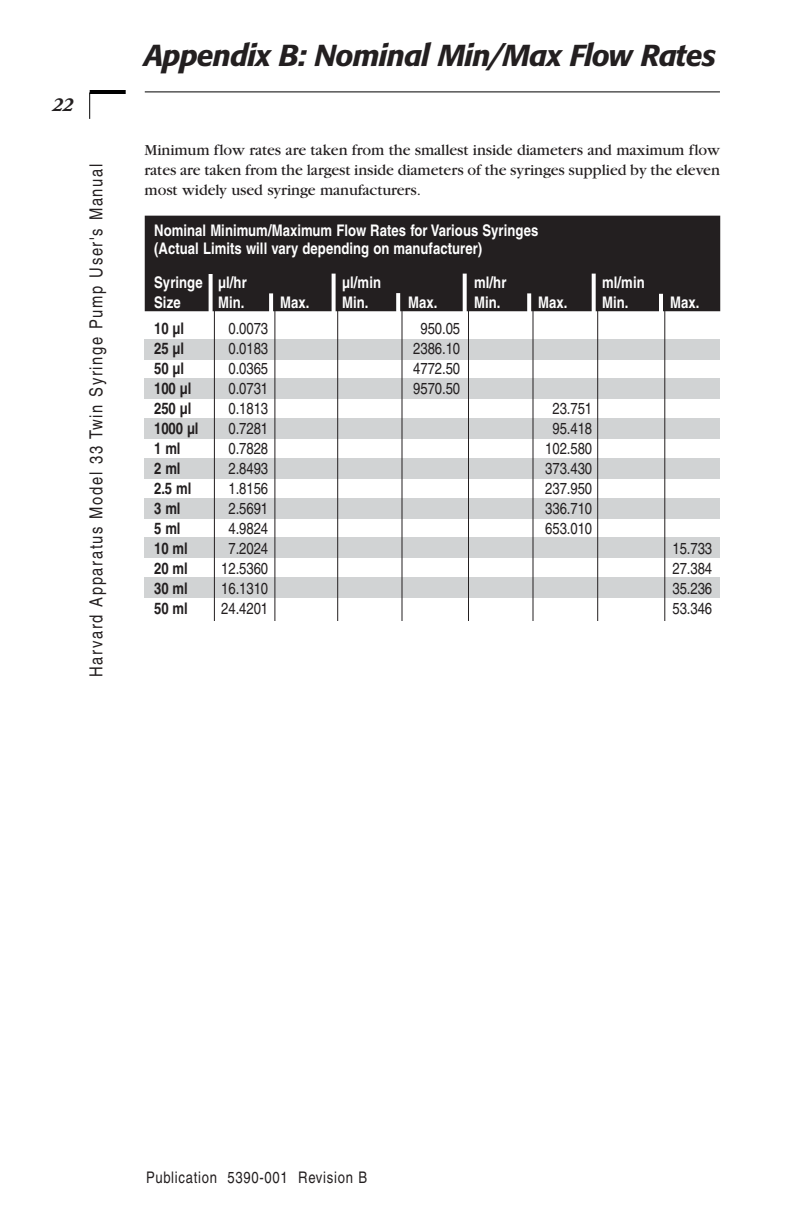
<style>
.page{position:relative;width:792px;height:1224px;background:#fff}
.page>*{position:absolute;margin:0;border:0;box-sizing:border-box;transform-origin:0 0}
.t1{font:italic 500 30px "Formata";letter-spacing:-.03em;color:#231f20}
.t2{font:italic 700 20px "Adobe Garamond";color:#231f20}
.t3{font:condensed 18px "Helvetica";letter-spacing:.09em;color:#231f20}
.t4{font:condensed 16px "Helvetica";letter-spacing:-.005em;color:#231f20}
.t5{font:16px/20px "Garamond";letter-spacing:-.005em;color:#231f20;text-align:justify}
.t6{font:700 condensed 16px/18px "Helvetica";letter-spacing:.005em;color:#fff}
.t7{font:700 condensed 16px "Helvetica";letter-spacing:-.005em;color:#231f20}
.t8{font:condensed 16px "Helvetica";letter-spacing:.045em;color:#231f20}
</style>
<div class="page">
<hr style="left:145px;top:91px;width:575px;height:1px;background:#000">
<hr style="left:90px;top:90px;width:36px;height:4px;background:#000">
<svg style="left:89px;top:92px;width:1px;height:27px"></svg>
<div style="left:144px;top:378px;width:576px;height:21px;background:#d1d3d4"></div>
<div style="left:144px;top:418px;width:576px;height:21px;background:#d1d3d4"></div>
<div style="left:144px;top:458px;width:576px;height:21px;background:#d1d3d4"></div>
<div style="left:144px;top:498px;width:576px;height:21px;background:#d1d3d4"></div>
<div style="left:144px;top:537px;width:576px;height:21px;background:#d1d3d4"></div>
<div style="left:144px;top:577px;width:576px;height:21px;background:#d1d3d4"></div>
<div style="left:144px;top:339px;width:576px;height:21px;background:#d1d3d4"></div>
<div style="left:145px;top:216px;width:575px;height:95px;background:#231f20"></div>
<hr style="left:214px;top:307px;width:1px;height:314px;background:#231f20">
<hr style="left:275px;top:307px;width:1px;height:314px;background:#231f20">
<hr style="left:337px;top:307px;width:1px;height:314px;background:#231f20">
<hr style="left:402px;top:307px;width:1px;height:314px;background:#231f20">
<hr style="left:468px;top:307px;width:1px;height:314px;background:#231f20">
<hr style="left:533px;top:307px;width:1px;height:314px;background:#231f20">
<hr style="left:597px;top:307px;width:1px;height:314px;background:#231f20">
<hr style="left:664px;top:307px;width:1px;height:314px;background:#231f20">
<svg style="left:209px;top:274px;width:4px;height:38px"></svg>
<svg style="left:269px;top:293px;width:4px;height:18px"></svg>
<svg style="left:396px;top:293px;width:4px;height:19px"></svg>
<svg style="left:463px;top:274px;width:4px;height:38px"></svg>
<svg style="left:527px;top:293px;width:4px;height:19px"></svg>
<hr style="left:659px;top:294px;width:4px;height:25px;background:#fff">
<svg style="left:332px;top:274px;width:4px;height:38px"></svg>
<svg style="left:592px;top:274px;width:4px;height:38px"></svg>
<p class="t2" style="left:52px;top:96px;width:22px">22</p>
<p class="t3" style="left:90px;top:677px;width:515px;rotate:-90deg">Harvard Apparatus Model 33 Twin Syringe Pump User's Manual</p>
<h1 class="t1" style="left:144px;top:43px;width:574px">Appendix B: Nominal Min/Max Flow Rates</h1>
<p class="t5" style="left:145px;top:141px;width:577px">Minimum flow rates are taken from the smallest inside diameters and maximum flow rates are taken from the largest inside diameters of the syringes supplied by the eleven most widely used syringe manufacturers.</p>
<p class="t6" style="left:154px;top:223px;width:386px">Nominal Minimum/Maximum Flow Rates for Various Syringes (Actual Limits will vary depending on manufacturer)</p>
<p class="t6" style="left:154px;top:275px;width:94px">Syringe µl/hr</p>
<p class="t6" style="left:342px;top:275px;width:40px">µl/min</p>
<p class="t6" style="left:474px;top:275px;width:34px">ml/hr</p>
<p class="t6" style="left:602px;top:275px;width:44px">ml/min</p>
<p class="t6" style="left:154px;top:295px;width:28px">Size</p>
<p class="t6" style="left:218px;top:295px;width:28px">Min.</p>
<p class="t6" style="left:280px;top:295px;width:31px">Max.</p>
<p class="t6" style="left:342px;top:295px;width:28px">Min.</p>
<p class="t6" style="left:408px;top:295px;width:31px">Max.</p>
<p class="t6" style="left:474px;top:295px;width:28px">Min.</p>
<p class="t6" style="left:538px;top:295px;width:31px">Max.</p>
<p class="t6" style="left:602px;top:295px;width:28px">Min.</p>
<p class="t6" style="left:670px;top:295px;width:31px">Max.</p>
<p class="t7" style="left:154px;top:322px;width:31px">10 µl</p>
<p class="t4" style="left:228px;top:322px;width:41px">0.0073</p>
<p class="t4" style="left:420px;top:322px;width:41px">950.05</p>
<p class="t7" style="left:154px;top:342px;width:31px">25 µl</p>
<p class="t4" style="left:228px;top:342px;width:41px">0.0183</p>
<p class="t4" style="left:413px;top:342px;width:48px">2386.10</p>
<p class="t7" style="left:154px;top:362px;width:31px">50 µl</p>
<p class="t4" style="left:228px;top:362px;width:41px">0.0365</p>
<p class="t4" style="left:413px;top:362px;width:48px">4772.50</p>
<p class="t7" style="left:154px;top:382px;width:39px">100 µl</p>
<p class="t4" style="left:228px;top:382px;width:41px">0.0731</p>
<p class="t4" style="left:413px;top:382px;width:48px">9570.50</p>
<p class="t7" style="left:154px;top:402px;width:39px">250 µl</p>
<p class="t4" style="left:228px;top:402px;width:41px">0.1813</p>
<p class="t4" style="left:552px;top:402px;width:41px">23.751</p>
<p class="t7" style="left:154px;top:422px;width:46px">1000 µl</p>
<p class="t4" style="left:228px;top:422px;width:41px">0.7281</p>
<p class="t4" style="left:552px;top:422px;width:41px">95.418</p>
<p class="t7" style="left:154px;top:442px;width:28px">1 ml</p>
<p class="t4" style="left:228px;top:442px;width:41px">0.7828</p>
<p class="t4" style="left:545px;top:442px;width:48px">102.580</p>
<p class="t7" style="left:154px;top:462px;width:28px">2 ml</p>
<p class="t4" style="left:228px;top:462px;width:41px">2.8493</p>
<p class="t4" style="left:545px;top:462px;width:48px">373.430</p>
<p class="t7" style="left:154px;top:482px;width:39px">2.5 ml</p>
<p class="t4" style="left:228px;top:482px;width:41px">1.8156</p>
<p class="t4" style="left:545px;top:482px;width:48px">237.950</p>
<p class="t7" style="left:154px;top:502px;width:28px">3 ml</p>
<p class="t4" style="left:228px;top:502px;width:41px">2.5691</p>
<p class="t4" style="left:545px;top:502px;width:48px">336.710</p>
<p class="t7" style="left:154px;top:522px;width:28px">5 ml</p>
<p class="t4" style="left:228px;top:522px;width:41px">4.9824</p>
<p class="t4" style="left:545px;top:522px;width:48px">653.010</p>
<p class="t7" style="left:154px;top:542px;width:35px">10 ml</p>
<p class="t4" style="left:228px;top:542px;width:41px">7.2024</p>
<p class="t4" style="left:672px;top:542px;width:41px">15.733</p>
<p class="t7" style="left:154px;top:562px;width:35px">20 ml</p>
<p class="t4" style="left:221px;top:562px;width:48px">12.5360</p>
<p class="t4" style="left:672px;top:562px;width:41px">27.384</p>
<p class="t7" style="left:154px;top:582px;width:35px">30 ml</p>
<p class="t4" style="left:221px;top:582px;width:48px">16.1310</p>
<p class="t4" style="left:672px;top:582px;width:41px">35.236</p>
<p class="t7" style="left:154px;top:602px;width:35px">50 ml</p>
<p class="t4" style="left:221px;top:602px;width:48px">24.4201</p>
<p class="t4" style="left:672px;top:602px;width:41px">53.346</p>
<p class="t8" style="left:146px;top:1172px;width:223px">Publication 5390-001 Revision B</p>
</div>
